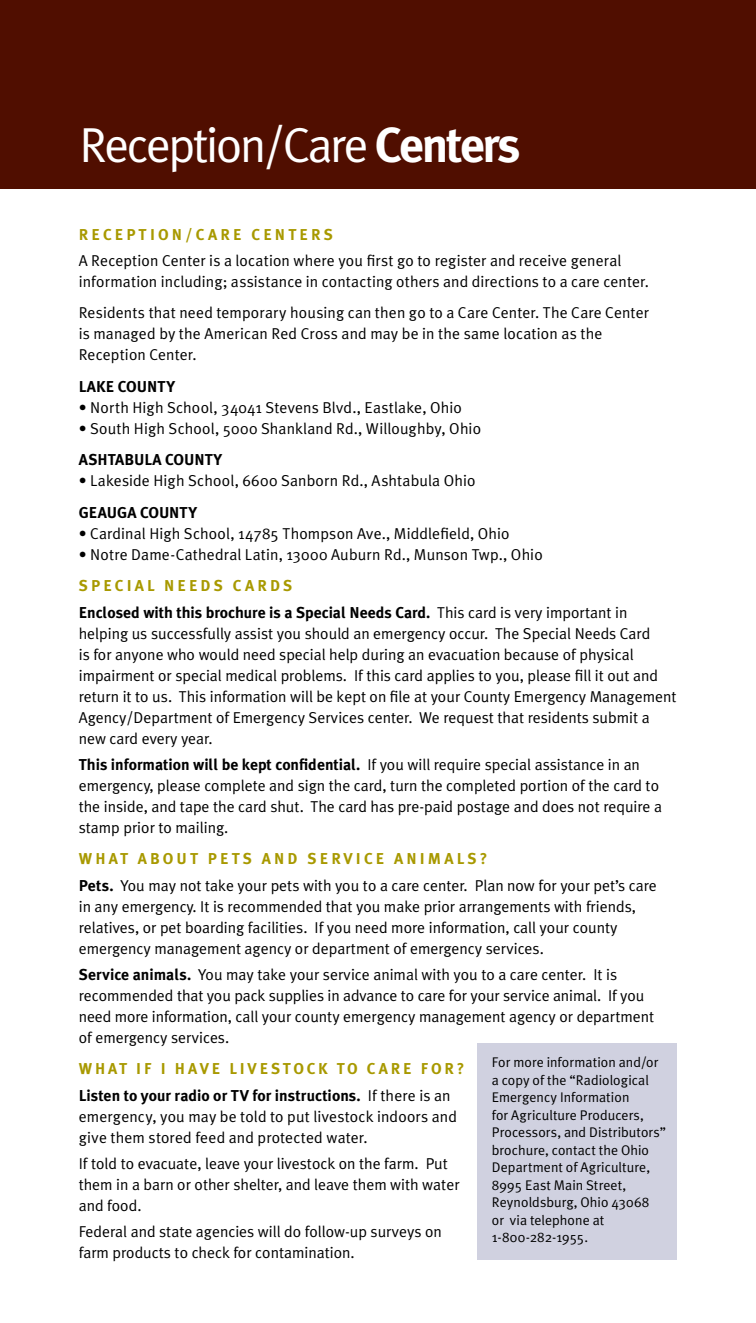
<style>
.page{position:relative;width:756px;height:1323px;background:#fff}
.page>*{position:absolute;margin:0;border:0;box-sizing:border-box;transform-origin:0 0}
.t1{font:49.18px "Meta Plus Normal";letter-spacing:-.05em;color:#fff}
.t2{font:15.75px/21px "Meta Plus Normal";color:#000}
.t3{font:700 15.75px/26.2px "Meta Plus";color:#000}
.t4{font:700 15.75px "Meta Plus";letter-spacing:.2em;color:#a89900}
.t5{font:14px/17.5px "Meta Plus Normal";letter-spacing:.005em;color:#000}
.s1{font-family:"Meta Plus";font-weight:700}
.s2{color:#a89900}
.s3{font-family:"Meta Plus Normal";font-weight:400}
</style>
<div class="page">
<div style="left:0;top:0;width:756px;height:189px;background:#500e00"></div>
<div style="left:478px;top:1044px;width:199px;height:216px;background:#d0d1e0"></div>
<h1 class="t1" style="left:79px;top:117px;width:443px">Reception/Care <span class="s1">Centers</span></h1>
<p class="t4" style="left:79px;top:225px;width:256px">RECEPTION/CARE CENTERS</p>
<p class="t2" style="left:79px;top:250px;width:572px">A Reception Center is a location where you first go to register and receive general information including; assistance in contacting others and directions to a care center.</p>
<p class="t2" style="left:79px;top:302px;width:572px">Residents that need temporary housing can then go to a Care Center. The Care Center is managed by the American Red Cross and may be in the same location as the<br>Reception Center.</p>
<p class="t3" style="left:79px;top:373px;width:98px">LAKE COUNTY</p>
<p class="t2" style="left:79px;top:397px;width:385px">• North High School, 34041 Stevens Blvd., Eastlake, Ohio</p>
<p class="t2" style="left:79px;top:418px;width:404px">• South High School, 5000 Shankland Rd., Willoughby, Ohio</p>
<p class="t3" style="left:79px;top:447px;width:145px">ASHTABULA COUNTY</p>
<p class="t2" style="left:79px;top:470px;width:398px">• Lakeside High School, 6600 Sanborn Rd., Ashtabula Ohio</p>
<p class="t3" style="left:79px;top:499px;width:120px">GEAUGA COUNTY</p>
<p class="t2" style="left:79px;top:523px;width:433px">• Cardinal High School, 14785 Thompson Ave., Middlefield, Ohio</p>
<p class="t2" style="left:79px;top:544px;width:466px">• Notre Dame-Cathedral Latin, 13000 Auburn Rd., Munson Twp., Ohio</p>
<p class="t3" style="left:79px;top:573px;width:550px"><span class="s2">SPECIAL NEEDS CARDS<br></span>Enclosed with this brochure is a Special Needs Card. <span class="s3">This card is very important in</span></p>
<p class="t2" style="left:79px;top:623px;width:599px">helping us successfully assist you should an emergency occur. The Special Needs Card<br>is for anyone who would need special help during an evacuation because of physical impairment or special medical problems. If this card applies to you, please fill it out and return it to us. This information will be kept on file at your County Emergency Management Agency/Department of Emergency Services center. We request that residents submit a new card every year.</p>
<p class="t3" style="left:79px;top:751px;width:563px">This information will be kept confidential. <span class="s3">If you will require special assistance in an</span></p>
<p class="t2" style="left:79px;top:775px;width:585px">emergency, please complete and sign the card, turn the completed portion of the card to the inside, and tape the card shut. The card has pre-paid postage and does not require a stamp prior to mailing.</p>
<p class="t4" style="left:79px;top:850px;width:410px">WHAT ABOUT PETS AND SERVICE ANIMALS?</p>
<p class="t2" style="left:79px;top:875px;width:580px"><span class="s1">Pets.</span> You may not take your pets with you to a care center. Plan now for your pet’s care in any emergency. It is recommended that you make prior arrangements with friends, relatives, or pet boarding facilities. If you need more information, call your county emergency management agency or department of emergency services.</p>
<p class="t2" style="left:79px;top:964px;width:577px"><span class="s1">Service animals.</span> You may take your service animal with you to a care center. It is recommended that you pack supplies in advance to care for your service animal. If you need more information, call your county emergency management agency or department of emergency services.</p>
<p class="t3" style="left:79px;top:1056px;width:387px"><span class="s2">WHAT IF I HAVE LIVESTOCK TO CARE FOR?<br></span>Listen to your radio or TV for instructions. <span class="s3">If there is an</span></p>
<p class="t2" style="left:79px;top:1105px;width:380px">emergency, you may be told to put livestock indoors and give them stored feed and protected water.</p>
<p class="t2" style="left:79px;top:1153px;width:382px">If told to evacuate, leave your livestock on the farm. Put them in a barn or other shelter, and leave them with water and food.</p>
<p class="t2" style="left:79px;top:1221px;width:365px">Federal and state agencies will do follow-up surveys on farm products to check for contamination.</p>
<p class="t5" style="left:492px;top:1053px;width:176px">For more information and/or a copy of the “Radiological<br>Emergency Information<br>for Agriculture Producers,<br>Processors, and Distributors” brochure, contact the Ohio<br>Department of Agriculture,<br>8995 East Main Street,<br>Reynoldsburg, Ohio 43068<br>or via telephone at<br>1-800-282-1955.</p>
</div>
